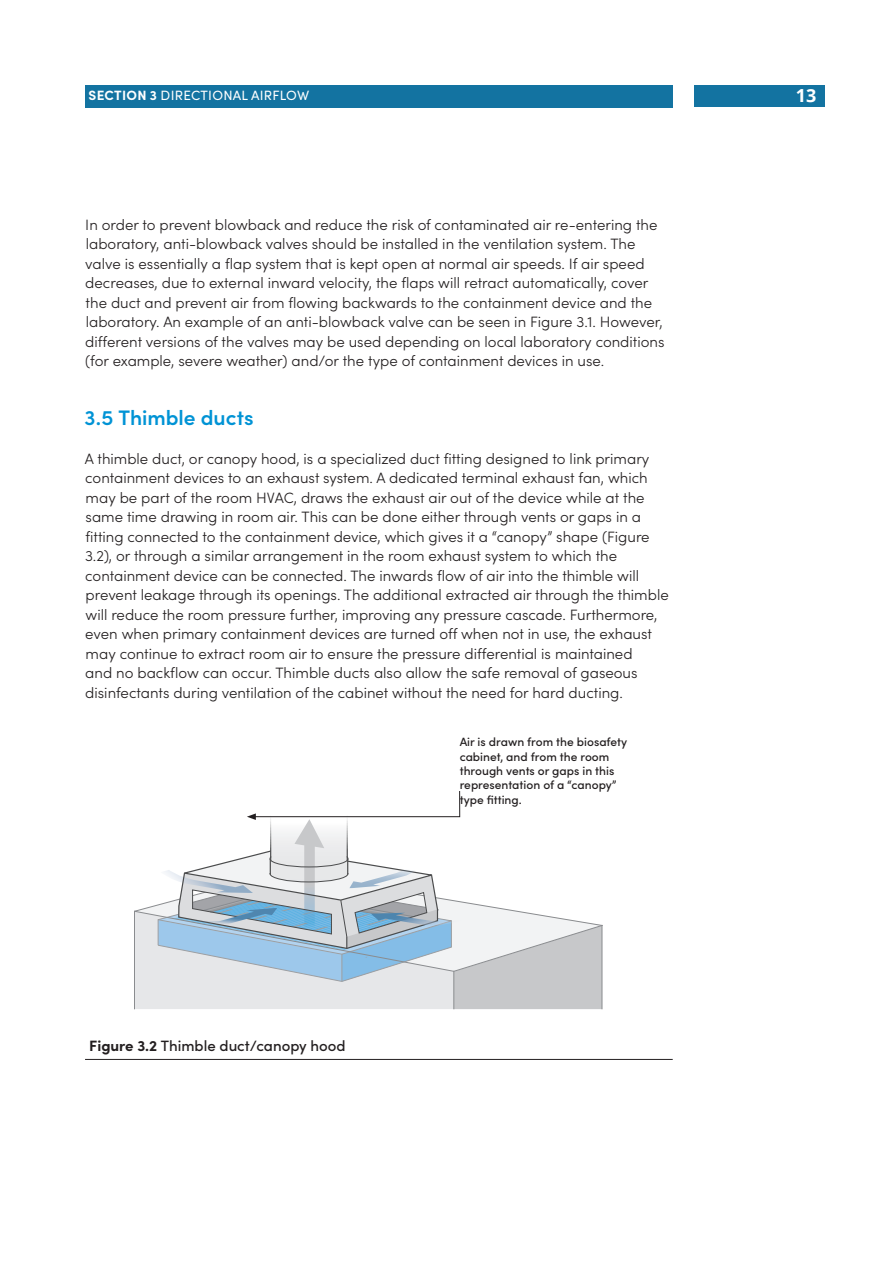
<style>
.page{position:relative;width:893px;height:1263px;background:#fff}
.page>*{position:absolute;margin:0;border:0;box-sizing:border-box;transform-origin:0 0}
.HEADING_2{font:600 21px "Sofia Pro";color:#0093d5}
.t1{font:700 18px "Open Sans";color:#fff}
.BODY{font:300 15px/19.5px "Sofia Pro";color:#231f20}
.BODY-2{font:500 15px "Sofia Pro";color:#231f20}
.t2{font:13.5px "Sofia Pro";letter-spacing:.02em;color:#fff}
.t3{font:500 12px/14.4px "Sofia Pro";color:#231f20}
.s1{font-weight:700}
</style>
<div class="page">
<div style="left:85px;top:85px;width:588px;height:22px;background:#1373a1"></div>
<div style="left:694px;top:85px;width:131px;height:21px;background:#1373a1"></div>
<svg style="left:134px;top:791px;width:469px;height:218px"></svg>
<hr style="left:85px;top:1059px;width:588px;height:1px;background:#231f20">
<p class="t2" style="left:89px;top:86px;width:222px"><span class="s1">SECTION 3</span> DIRECTIONAL AIRFLOW</p>
<p class="t1" style="left:796px;top:83px;width:22px">13</p>
<p class="BODY" style="left:85px;top:214px;width:581px">In order to prevent blowback and reduce the risk of contaminated air re-entering the laboratory, anti-blowback valves should be installed in the ventilation system. The valve is essentially a flap system that is kept open at normal air speeds. If air speed decreases, due to external inward velocity, the flaps will retract automatically, cover the duct and prevent air from flowing backwards to the containment device and the laboratory. An example of an anti-blowback valve can be seen in Figure 3.1. However, different versions of the valves may be used depending on local laboratory conditions (for example, severe weather) and/or the type of containment devices in use.</p>
<p class="HEADING_2" style="left:85px;top:402px;width:170px">3.5 Thimble ducts</p>
<p class="BODY" style="left:85px;top:448px;width:585px">A thimble duct, or canopy hood, is a specialized duct fitting designed to link primary containment devices to an exhaust system. A dedicated terminal exhaust fan, which may be part of the room HVAC, draws the exhaust air out of the device while at the same time drawing in room air. This can be done either through vents or gaps in a fitting connected to the containment device, which gives it a “canopy” shape (Figure 3.2), or through a similar arrangement in the room exhaust system to which the containment device can be connected. The inwards flow of air into the thimble will prevent leakage through its openings. The additional extracted air through the thimble will reduce the room pressure further, improving any pressure cascade. Furthermore, even when primary containment devices are turned off when not in use, the exhaust may continue to extract room air to ensure the pressure differential is maintained<br>and no backflow can occur. Thimble ducts also allow the safe removal of gaseous disinfectants during ventilation of the cabinet without the need for hard ducting.</p>
<p class="t3" style="left:460px;top:734px;width:169px">Air is drawn from the biosafety cabinet, and from the room through vents or gaps in this representation of a “canopy” type fitting.</p>
<p class="BODY-2" style="left:89px;top:1034px;width:258px"><span class="s1">Figure 3.2</span> Thimble duct/canopy hood</p>
</div>
